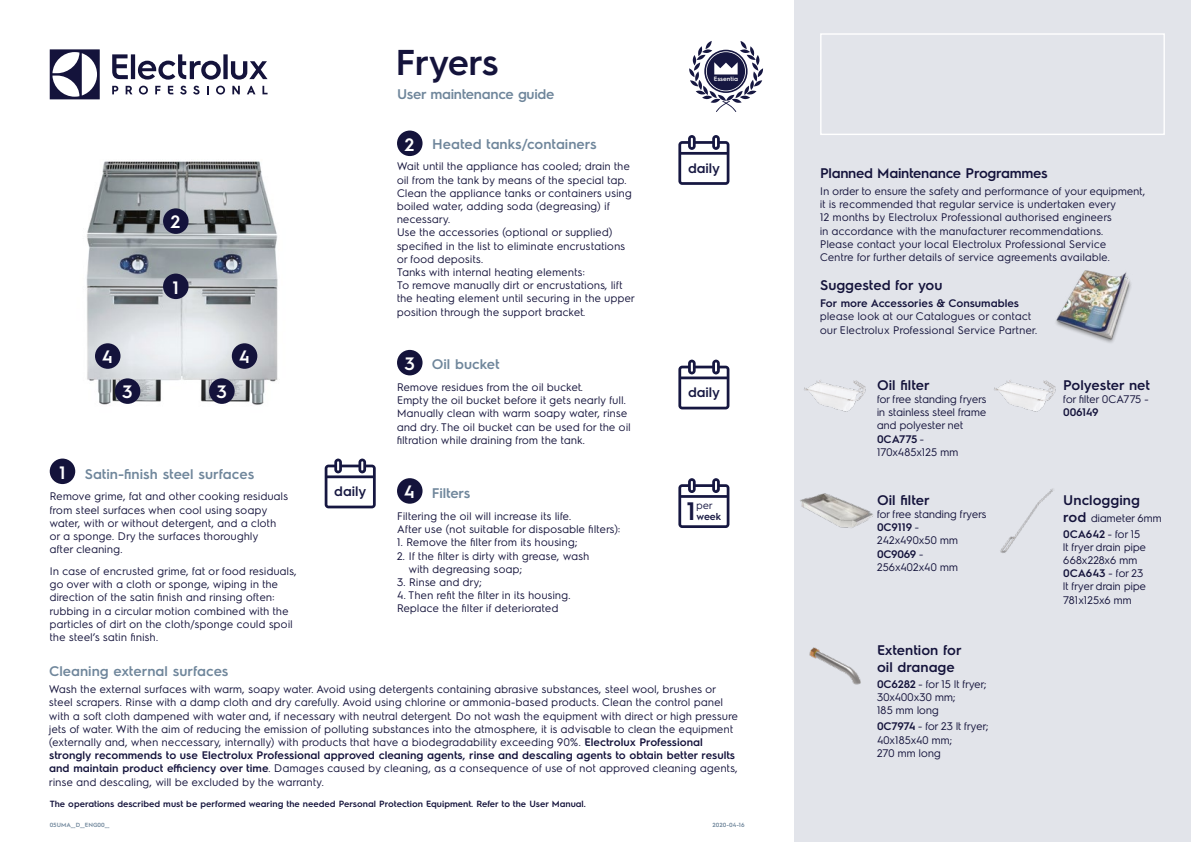
<style>
.page{position:relative;width:1191px;height:842px;background:#fff}
.page>*{position:absolute;margin:0;border:0;box-sizing:border-box;transform-origin:0 0}
.t1{font:600 36px "Electrolux Sans";letter-spacing:-.03em;color:#14133b}
.t2{font:600 25.3px "Electrolux Sans";color:#161741}
.t3{font:600 18px "Electrolux Sans";color:#fff}
.t4{font:600 14px "Electrolux Sans";color:#6f869b}
.t5{font:600 14px/16.8px "Electrolux Sans";color:#14133b}
.t6{font:600 14px "Electrolux Sans";letter-spacing:-.02em;color:#14133b}
.t7{font:600 14px "Electrolux Sans";letter-spacing:-.02em;color:#6f869b}
.t8{font:600 13.8px "Electrolux Sans";color:#161741}
.t9{font:11px/13.2px "Electrolux Sans";color:#14133b}
.t10{font:11px/13.2px "Electrolux Sans";letter-spacing:-.02em;color:#14133b}
.t11{font:600 11px "Electrolux Sans";color:#14133b}
.t12{font:10.5px "Electrolux Sans";color:#161741}
.t13{font:600 10.1px "Electrolux Sans";color:#161741}
.t14{font:600 9px "Electrolux Sans";color:#14133b}
.t15{font:600 6.2px "Electrolux Sans";color:#fff}
.t16{font:600 6px "Electrolux Sans";color:#6f869b}
.s1{font-size:18px;color:#fff}
.s2{font-weight:600}
.s3{font-weight:600;font-size:14px}
</style>
<div class="page">
<div style="left:794px;top:0;width:397px;height:842px;background:#e2e4ea"></div>
<svg style="left:50px;top:49px;width:50px;height:50px"></svg>
<svg style="left:112px;top:54px;width:155px;height:26px"></svg>
<svg style="left:262px;top:86px;width:5px;height:8px"></svg>
<svg style="left:216px;top:86px;width:9px;height:9px"></svg>
<svg style="left:207px;top:86px;width:2px;height:8px"></svg>
<svg style="left:193px;top:86px;width:6px;height:9px"></svg>
<svg style="left:180px;top:86px;width:7px;height:9px"></svg>
<svg style="left:168px;top:86px;width:5px;height:8px"></svg>
<svg style="left:155px;top:86px;width:6px;height:8px"></svg>
<svg style="left:139px;top:86px;width:9px;height:9px"></svg>
<svg style="left:126px;top:86px;width:6px;height:8px"></svg>
<svg style="left:112px;top:86px;width:6px;height:8px"></svg>
<svg style="left:247px;top:86px;width:8px;height:8px"></svg>
<svg style="left:232px;top:86px;width:8px;height:8px"></svg>
<svg style="left:689px;top:41px;width:74px;height:71px"></svg>
<div style="left:820px;top:33px;width:344px;height:102px;border:1px solid #fff"></div>
<img style="left:86px;top:161px;width:192px;height:244px">
<div style="left:163px;top:274px;width:26px;height:25px;background:#14133b;border-radius:50%"></div>
<div style="left:163px;top:208px;width:26px;height:26px;background:#14133b;border-radius:50%"></div>
<div style="left:232px;top:343px;width:25px;height:26px;background:#14133b;border-radius:50%"></div>
<div style="left:95px;top:343px;width:25px;height:26px;background:#14133b;border-radius:50%"></div>
<div style="left:209px;top:378px;width:26px;height:26px;background:#14133b;border-radius:50%"></div>
<div style="left:115px;top:378px;width:25px;height:26px;background:#14133b;border-radius:50%"></div>
<img style="left:1056px;top:270px;width:75px;height:73px">
<div style="left:397px;top:131px;width:25px;height:25px;background:#14133b;border-radius:50%"></div>
<svg style="left:678px;top:135px;width:51px;height:50px"></svg>
<svg style="left:678px;top:360px;width:51px;height:49px"></svg>
<div style="left:397px;top:350px;width:25px;height:25px;background:#14133b;border-radius:50%"></div>
<div style="left:397px;top:478px;width:25px;height:26px;background:#14133b;border-radius:50%"></div>
<svg style="left:678px;top:478px;width:51px;height:50px"></svg>
<div style="left:50px;top:459px;width:25px;height:25px;background:#14133b;border-radius:50%"></div>
<svg style="left:325px;top:459px;width:51px;height:49px"></svg>
<img style="left:800px;top:493px;width:73px;height:35px">
<img style="left:809px;top:647px;width:52px;height:38px">
<img style="left:1000px;top:488px;width:53px;height:65px">
<img style="left:804px;top:380px;width:62px;height:32px">
<img style="left:994px;top:380px;width:62px;height:32px">
<h3 class="t3" style="left:170px;top:209px;width:12px">2</h3>
<h3 class="t3" style="left:172px;top:275px;width:8px">1</h3>
<h3 class="t3" style="left:102px;top:344px;width:13px">4</h3>
<h3 class="t3" style="left:239px;top:344px;width:13px">4</h3>
<h3 class="t3" style="left:122px;top:379px;width:12px">3</h3>
<h3 class="t3" style="left:216px;top:379px;width:12px">3</h3>
<h3 class="t3" style="left:59px;top:460px;width:8px">1</h3>
<p class="t4" style="left:85px;top:464px;width:171px">Satin-finish steel surfaces</p>
<p class="t9" style="left:50px;top:489px;width:240px">Remove grime, fat and other cooking residuals from steel surfaces when cool using soapy water, with or without detergent, and a cloth or a sponge. Dry the surfaces thoroughly<br>after cleaning.</p>
<p class="t9" style="left:50px;top:564px;width:249px">In case of encrusted grime, fat or food residuals, go over with a cloth or sponge, wiping in the direction of the satin finish and rinsing often: rubbing in a circular motion combined with the particles of dirt on the cloth/sponge could spoil the steel’s satin finish.</p>
<p class="t8" style="left:334px;top:482px;width:34px">daily</p>
<h1 class="t1" style="left:395px;top:37px;width:105px">Fryers</h1>
<p class="t7" style="left:397px;top:85px;width:159px">User maintenance guide</p>
<p class="t15" style="left:714px;top:74px;width:26px">Essentia</p>
<h3 class="t3" style="left:404px;top:132px;width:12px">2</h3>
<p class="t4" style="left:432px;top:134px;width:166px">Heated tanks/containers</p>
<p class="t9" style="left:397px;top:159px;width:240px">Wait until the appliance has cooled; drain the oil from the tank by means of the special tap.<br>Clean the appliance tanks or containers using boiled water, adding soda (degreasing) if necessary.<br>Use the accessories (optional or supplied) specified in the list to eliminate encrustations or food deposits.<br>Tanks with internal heating elements:<br>To remove manually dirt or encrustations, lift the heating element until securing in the upper position through the support bracket.</p>
<p class="t8" style="left:688px;top:158px;width:34px">daily</p>
<p class="t4" style="left:404px;top:355px;width:97px"><span class="s1">3</span> Oil bucket</p>
<p class="t9" style="left:397px;top:380px;width:235px">Remove residues from the oil bucket.<br>Empty the oil bucket before it gets nearly full.<br>Manually clean with warm soapy water, rinse and dry. The oil bucket can be used for the oil filtration while draining from the tank.</p>
<p class="t4" style="left:404px;top:484px;width:68px"><span class="s1">4</span> Filters</p>
<p class="t9" style="left:397px;top:509px;width:225px">Filtering the oil will increase its life.<br>After use (not suitable for disposable filters):</p>
<p class="t9" style="left:397px;top:535px;width:182px">1. Remove the filter from its housing;</p>
<p class="t9" style="left:409px;top:548px;width:182px;text-indent:-12px">2. If the filter is dirty with grease, wash with degreasing soap;</p>
<p class="t9" style="left:397px;top:575px;width:87px">3. Rinse and dry;</p>
<p class="t9" style="left:397px;top:588px;width:175px">4. Then refit the filter in its housing.<br>Replace the filter if deteriorated</p>
<p class="t8" style="left:688px;top:383px;width:34px">daily</p>
<h2 class="t2" style="left:686px;top:493px;width:11px">1</h2>
<p class="t13" style="left:696px;top:509px;width:26px">week</p>
<p class="t12" style="left:696px;top:498px;width:18px">per</p>
<p class="t4" style="left:49px;top:661px;width:181px">Cleaning external surfaces</p>
<p class="t9" style="left:49px;top:682px;width:690px">Wash the external surfaces with warm, soapy water. Avoid using detergents containing abrasive substances, steel wool, brushes or steel scrapers. Rinse with a damp cloth and dry carefully. Avoid using chlorine or ammonia-based products. Clean the control panel with a soft cloth dampened with water and, if necessary with neutral detergent. Do not wash the equipment with direct or high pressure jets of water. With the aim of reducing the emission of polluting substances into the atmosphere, it is advisable to clean the equipment (externally and, when neccessary, internally) with products that have a biodegradability exceeding 90%. <span class="s2">Electrolux Professional strongly recommends to use Electrolux Professional approved cleaning agents, rinse and descaling agents to obtain better results and maintain product efficiency over time</span>. Damages caused by cleaning, as a consequence of use of not approved cleaning agents, rinse and descaling, will be excluded by the warranty.</p>
<p class="t14" style="left:50px;top:798px;width:537px">The operations described must be performed wearing the needed Personal Protection Equipment. Refer to the User Manual.</p>
<p class="t16" style="left:50px;top:820px;width:61px">05UMA__D__ENG00__</p>
<p class="t16" style="left:712px;top:820px;width:33px">2020-04-16</p>
<p class="t6" style="left:820px;top:163px;width:229px">Planned Maintenance Programmes</p>
<p class="t9" style="left:820px;top:184px;width:327px">In order to ensure the safety and performance of your equipment, it is recommended that regular service is undertaken every<br>12 months by Electrolux Professional authorised engineers<br>in accordance with the manufacturer recommendations.<br>Please contact your local Electrolux Professional Service<br>Centre for further details of service agreements available.</p>
<p class="t5" style="left:820px;top:276px;width:124px">Suggested for you</p>
<p class="t11" style="left:820px;top:296px;width:200px">For more Accessories &amp; Consumables</p>
<p class="t9" style="left:820px;top:309px;width:219px">please look at our Catalogues or contact our Electrolux Professional Service Partner.</p>
<p class="t5" style="left:877px;top:376px;width:54px">Oil filter</p>
<p class="t10" style="left:877px;top:392px;width:111px">for free standing fryers in stainless steel frame and polyester net<br><span class="s2">0CA775</span> -<br>170x485x125 mm</p>
<p class="t5" style="left:877px;top:490px;width:54px">Oil filter</p>
<p class="t10" style="left:877px;top:507px;width:111px">for free standing fryers<br><span class="s2">0C9119</span> -<br>242x490x50 mm<br><span class="s2">0C9069</span> -<br>256x402x40 mm</p>
<p class="t5" style="left:877px;top:641px;width:86px">Extention for oil dranage</p>
<p class="t10" style="left:877px;top:677px;width:111px"><span class="s2">0C6282</span> - for 15 lt fryer;<br>30x400x30 mm;<br>185 mm long</p>
<p class="t10" style="left:877px;top:719px;width:113px"><span class="s2">0C7974</span> - for 23 lt fryer;<br>40x185x40 mm;<br>270 mm long</p>
<p class="t5" style="left:1063px;top:376px;width:88px">Polyester net</p>
<p class="t10" style="left:1063px;top:392px;width:87px">for filter 0CA775 -</p>
<p class="t11" style="left:1063px;top:405px;width:37px">006149</p>
<p class="t5" style="left:1063px;top:490px;width:78px">Unclogging</p>
<p class="t10" style="left:1063px;top:509px;width:100px;line-height:16px"><span class="s3">rod</span> diameter 6mm<br><span class="s2">0CA642</span> - for 15</p>
<p class="t10" style="left:1063px;top:540px;width:85px">lt fryer drain pipe<br>668x228x6 mm<br><span class="s2">0CA643</span> - for 23 lt fryer drain pipe<br>781x125x6 mm</p>
</div>
